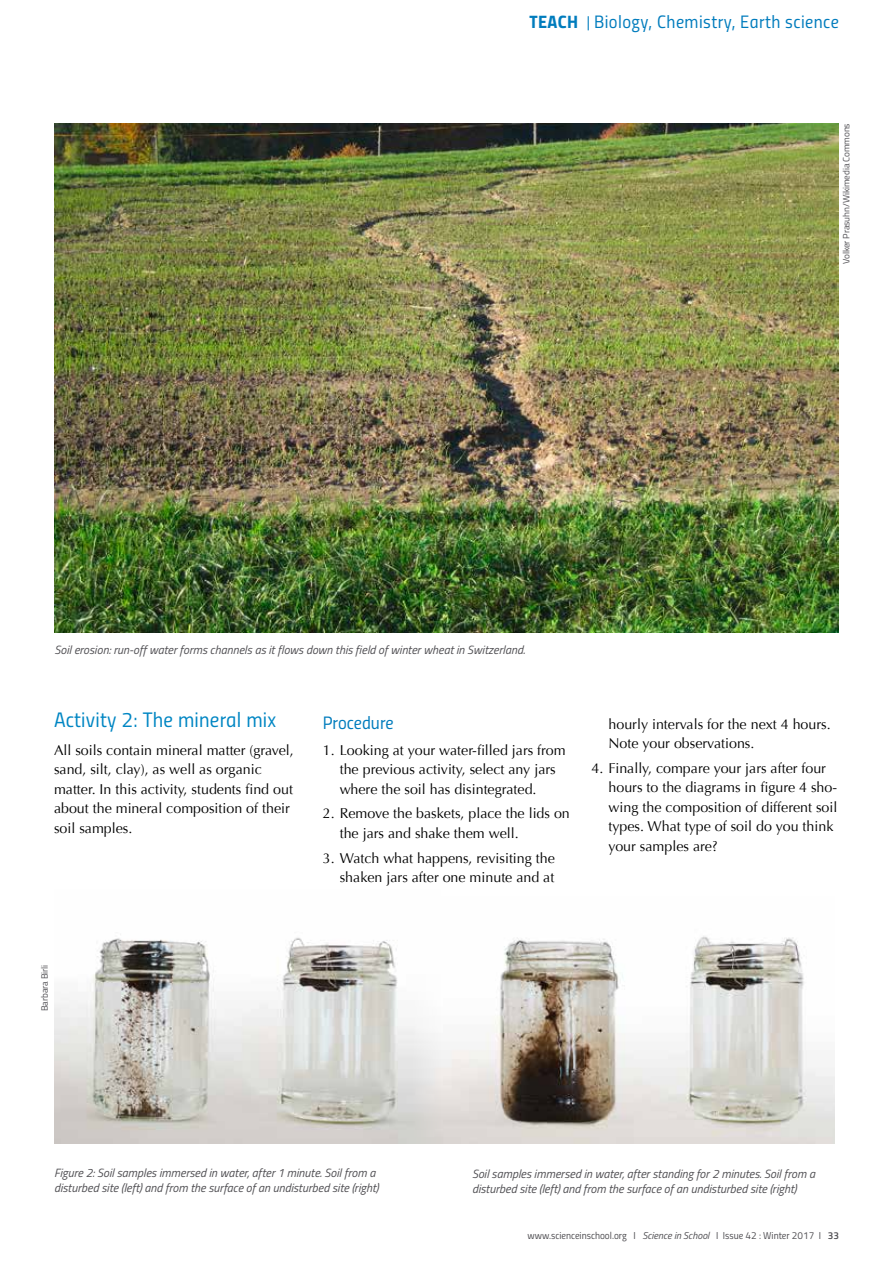
<style>
.page{position:relative;width:893px;height:1263px;background:#fff}
.page>*{position:absolute;margin:0;border:0;box-sizing:border-box;transform-origin:0 0}
.t1{font:21px "Titillium Regular Upright";letter-spacing:.01em;color:#0086c3}
.t2{font:18px "Titillium Regular Upright";letter-spacing:.025em;color:#007cbd}
.t3{font:18px "Titillium Regular Upright";color:#007cbd}
.t4{font:14.25px/19.5px "Optima";color:#000}
.t5{font:italic 12px/15px "Titillium Web";color:#504f53}
.t6{font:10.05px "Titillium Regular Upright";color:#504f53}
.t7{font:9.15px "Titillium Web";letter-spacing:-.01em;color:#504f53}
.s1{font-family:"Titillium Bold Upright"}
.s2{font-size:15px}
.s3{font-family:"Titillium Web";font-style:italic}
.s4{font-family:"Titillium Semibold Upright"}
</style>
<div class="page">
<img style="left:54px;top:937px;width:348px;height:206px">
<img style="left:54px;top:123px;width:785px;height:509px">
<img style="left:402px;top:936px;width:432px;height:207px">
<p class="t2" style="left:529px;top:9px;width:311px"><span class="s1">TEACH</span> <span class="s2">|</span> Biology, Chemistry, Earth science</p>
<p class="t7" style="left:839px;top:264px;width:142px;rotate:-90deg">Volker Prasuhn/Wikimedia Commons</p>
<p class="t5" style="left:54px;top:642px;width:472px">Soil erosion: run-off water forms channels as it flows down this field of winter wheat in Switzerland.</p>
<h1 class="t1" style="left:54px;top:704px;width:224px">Activity 2: The mineral mix</h1>
<p class="t4" style="left:54px;top:741px;width:241px">All soils contain mineral matter (gravel, sand, silt, clay), as well as organic matter. In this activity, students find out about the mineral composition of their soil samples.</p>
<p class="t3" style="left:323px;top:709px;width:72px">Procedure</p>
<p class="t4" style="left:340px;top:740px;width:227px;text-indent:-17px">1. Looking at your water-filled jars from the previous activity, select any jars where the soil has disintegrated.</p>
<p class="t4" style="left:340px;top:804px;width:232px;text-indent:-17px">2. Remove the baskets, place the lids on the jars and shake them well.</p>
<p class="t4" style="left:323px;top:848px;width:234px;text-align:right">3. Watch what happens, revisiting the shaken jars after one minute and at</p>
<p class="t4" style="left:608px;top:714px;width:224px">hourly intervals for the next 4 hours.<br>Note your observations.</p>
<p class="t4" style="left:608px;top:758px;width:230px;text-indent:-17px">4. Finally, compare your jars after four hours to the diagrams in figure 4 sho&shy;wing the composition of different soil types. What type of soil do you think your samples are?</p>
<p class="t7" style="left:38px;top:1011px;width:48px;rotate:-90deg">Barbara Birli</p>
<p class="t5" style="left:54px;top:1165px;width:326px">Figure 2: Soil samples immersed in water, after 1 minute. Soil from a disturbed site (left) and from the surface of an undisturbed site (right)</p>
<p class="t5" style="left:472px;top:1166px;width:345px">Soil samples immersed in water, after standing for 2 minutes. Soil from a disturbed site (left) and from the surface of an undisturbed site (right)</p>
<p class="t6" style="left:527px;top:1228px;width:313px">www.scienceinschool.org I <span class="s3">Science in School</span> I Issue 42 : Winter 2017 I <span class="s4">33</span></p>
</div>
